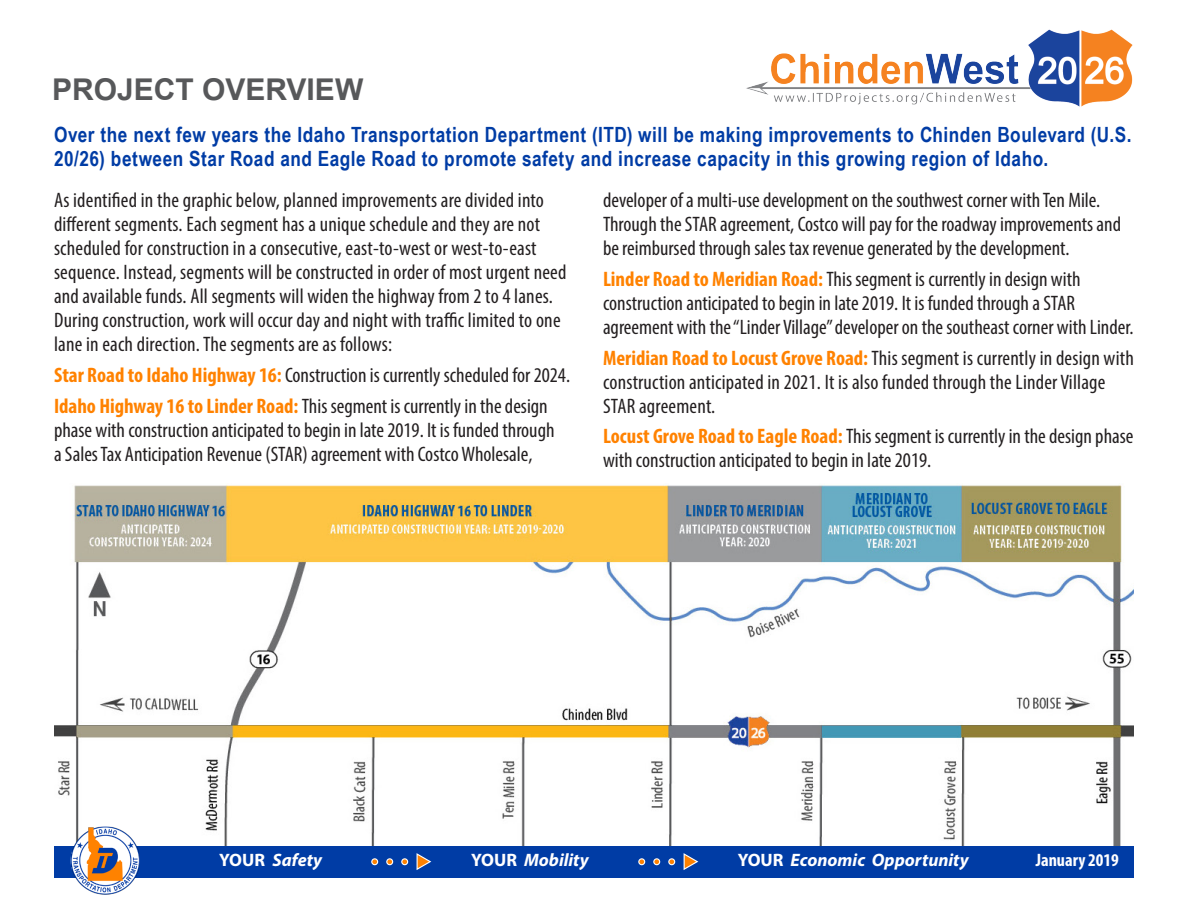
<style>
.page{position:relative;width:1188px;height:918px;background:#fff}
.page>*{position:absolute;margin:0;border:0;box-sizing:border-box;transform-origin:0 0}
.Hed_2{font:700 30px "Arial";color:#57585a}
.Body_Text{font:condensed 21px/24px "Myriad Pro";color:#231f20}
.Subhed_1{font:700 21px/24px "Arial Narrow";letter-spacing:.025em;color:#003ca5}
.t1{font:italic 700 18px "Myriad Pro";color:#fff}
.t2{font:700 condensed 18px "Myriad Pro";color:#fff}
.s1{font-weight:700;color:#ff8200}
.s2{font-style:normal}
</style>
<div class="page">
<img style="left:54px;top:485px;width:1079px;height:361px">
<img style="left:746px;top:29px;width:387px;height:78px">
<div style="left:54px;top:846px;width:1080px;height:32px;background:#003ca5"></div>
<svg style="left:416px;top:853px;width:16px;height:17px"></svg>
<svg style="left:402px;top:859px;width:6px;height:6px"></svg>
<div style="left:401px;top:858px;width:7px;height:7px;border:1px solid #fff;border-radius:50%"></div>
<svg style="left:387px;top:859px;width:6px;height:6px"></svg>
<div style="left:386px;top:858px;width:7px;height:7px;border:1px solid #fff;border-radius:50%"></div>
<svg style="left:372px;top:859px;width:6px;height:6px"></svg>
<div style="left:371px;top:858px;width:7px;height:7px;border:1px solid #fff;border-radius:50%"></div>
<svg style="left:683px;top:853px;width:16px;height:17px"></svg>
<svg style="left:669px;top:859px;width:6px;height:6px"></svg>
<div style="left:668px;top:858px;width:7px;height:7px;border:1px solid #fff;border-radius:50%"></div>
<svg style="left:654px;top:859px;width:6px;height:6px"></svg>
<div style="left:653px;top:858px;width:7px;height:7px;border:1px solid #fff;border-radius:50%"></div>
<svg style="left:639px;top:859px;width:6px;height:6px"></svg>
<div style="left:638px;top:858px;width:7px;height:7px;border:1px solid #fff;border-radius:50%"></div>
<img style="left:70px;top:824px;width:70px;height:71px">
<p class="Hed_2" style="left:52px;top:68px;width:313px">PROJECT OVERVIEW</p>
<p class="Subhed_1" style="left:54px;top:122px;width:1079px">Over the next few years the Idaho Transportation Department (ITD) will be making improvements to Chinden Boulevard (U.S.<br>20/26) between Star Road and Eagle Road to promote safety and increase capacity in this growing region of Idaho.</p>
<p class="Body_Text" style="left:54px;top:188px;width:514px">As identified in the graphic below, planned improvements are divided into different segments. Each segment has a unique schedule and they are not scheduled for construction in a consecutive, east-to-west or west-to-east sequence. Instead, segments will be constructed in order of most urgent need and available funds. All segments will widen the highway from 2 to 4 lanes.<br>During construction, work will occur day and night with traffic limited to one lane in each direction. The segments are as follows:</p>
<p class="Body_Text" style="left:54px;top:363px;width:518px"><span class="s1">Star Road to Idaho Highway 16:</span> Construction is currently scheduled for 2024.</p>
<p class="Body_Text" style="left:54px;top:393px;width:502px"><span class="s1">Idaho Highway 16 to Linder Road:</span> This segment is currently in the design phase with construction anticipated to begin in late 2019. It is funded through a Sales Tax Anticipation Revenue (STAR) agreement with Costco Wholesale,</p>
<p class="Body_Text" style="left:603px;top:188px;width:520px">developer of a multi-use development on the southwest corner with Ten Mile.<br>Through the STAR agreement, Costco will pay for the roadway improvements and be reimbursed through sales tax revenue generated by the development.</p>
<p class="Body_Text" style="left:603px;top:267px;width:532px"><span class="s1">Linder Road to Meridian Road:</span> This segment is currently in design with construction anticipated to begin in late 2019. It is funded through a STAR agreement with the “Linder Village” developer on the southeast corner with Linder.</p>
<p class="Body_Text" style="left:603px;top:345px;width:532px"><span class="s1">Meridian Road to Locust Grove Road:</span> This segment is currently in design with construction anticipated in 2021. It is also funded through the Linder Village<br>STAR agreement.</p>
<p class="Body_Text" style="left:603px;top:424px;width:532px"><span class="s1">Locust Grove Road to Eagle Road:</span> This segment is currently in the design phase with construction anticipated to begin in late 2019.</p>
<p class="t1" style="left:219px;top:849px;width:104px"><span class="s2">YOUR</span> Safety</p>
<p class="t1" style="left:471px;top:849px;width:119px"><span class="s2">YOUR</span> Mobility</p>
<p class="t1" style="left:738px;top:849px;width:232px"><span class="s2">YOUR</span> Economic Opportunity</p>
<p class="t2" style="left:1036px;top:849px;width:85px">January 2019</p>
</div>
